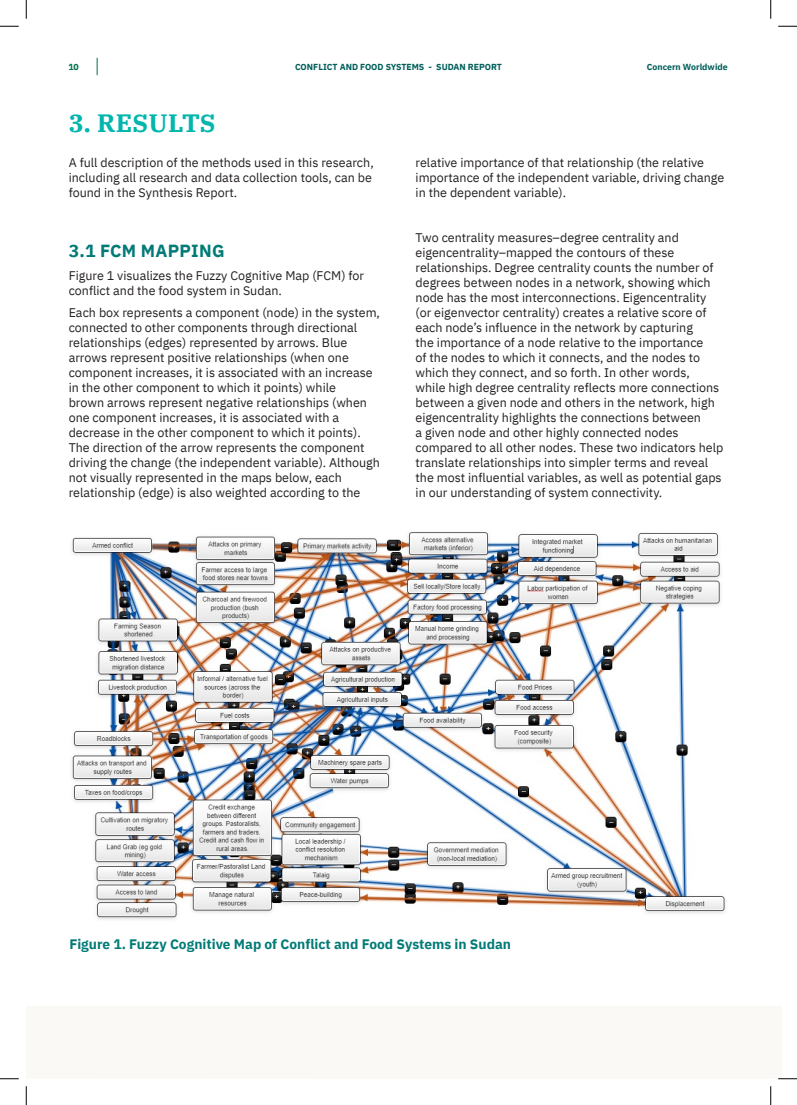
<style>
.page{position:relative;width:797px;height:1105px;background:#fff}
.page>*{position:absolute;margin:0;border:0;box-sizing:border-box;transform-origin:0 0}
.heading_1{font:700 25px "IBM Plex Serif";letter-spacing:.01em;color:#01b6ad}
.t1{font:700 17.5px "IBM Plex Sans";letter-spacing:.015em;color:#027b77}
.t2{font:700 13.75px "IBM Plex Sans";color:#027b77}
.t3{font:12.5px/15px "IBM Plex Sans";color:#231f20}
.t4{font:700 8.75px "IBM Plex Sans";color:#005f5a}
.t5{font:700 8.75px "IBM Plex Sans";color:#007249}
</style>
<div class="page">
<svg style="left:97px;top:58px;width:1px;height:17px"></svg>
<img style="left:71px;top:532px;width:655px;height:388px">
<svg style="left:0;top:25px;width:19px;height:2px"></svg>
<svg style="left:778px;top:25px;width:19px;height:2px"></svg>
<svg style="left:0;top:1078px;width:19px;height:1px"></svg>
<svg style="left:778px;top:1078px;width:19px;height:1px"></svg>
<svg style="left:25px;top:0;width:2px;height:19px"></svg>
<svg style="left:25px;top:1086px;width:2px;height:19px"></svg>
<svg style="left:770px;top:0;width:1px;height:19px"></svg>
<svg style="left:770px;top:1086px;width:1px;height:19px"></svg>
<p class="t5" style="left:68px;top:60px;width:12px">10</p>
<p class="t4" style="left:295px;top:60px;width:208px">CONFLICT AND FOOD SYSTEMS - SUDAN REPORT</p>
<p class="t4" style="left:646px;top:60px;width:82px">Concern Worldwide</p>
<p class="heading_1" style="left:69px;top:103px;width:148px">3. RESULTS</p>
<p class="t3" style="left:69px;top:154px;width:306px">A full description of the methods used in this research, including all research and data collection tools, can be found in the Synthesis Report.</p>
<p class="t1" style="left:69px;top:237px;width:157px">3.1 FCM MAPPING</p>
<p class="t3" style="left:69px;top:267px;width:297px">Figure 1 visualizes the Fuzzy Cognitive Map (FCM) for conflict and the food system in Sudan.</p>
<p class="t3" style="left:69px;top:304px;width:313px">Each box represents a component (node) in the system, connected to other components through directional relationships (edges) represented by arrows. Blue arrows represent positive relationships (when one component increases, it is associated with an increase in the other component to which it points) while<br>brown arrows represent negative relationships (when one component increases, it is associated with a decrease in the other component to which it points).<br>The direction of the arrow represents the component driving the change (the independent variable). Although not visually represented in the maps below, each relationship (edge) is also weighted according to the</p>
<p class="t3" style="left:415px;top:154px;width:310px">relative importance of that relationship (the relative importance of the independent variable, driving change in the dependent variable).</p>
<p class="t3" style="left:415px;top:229px;width:309px">Two centrality measures–degree centrality and eigencentrality–mapped the contours of these relationships. Degree centrality counts the number of degrees between nodes in a network, showing which node has the most interconnections. Eigencentrality (or eigenvector centrality) creates a relative score of each node’s influence in the network by capturing<br>the importance of a node relative to the importance<br>of the nodes to which it connects, and the nodes to which they connect, and so forth. In other words,<br>while high degree centrality reflects more connections between a given node and others in the network, high eigencentrality highlights the connections between<br>a given node and other highly connected nodes compared to all other nodes. These two indicators help translate relationships into simpler terms and reveal the most influential variables, as well as potential gaps in our understanding of system connectivity.</p>
<p class="t2" style="left:69px;top:934px;width:443px">Figure 1. Fuzzy Cognitive Map of Conflict and Food Systems in Sudan</p>
</div>
